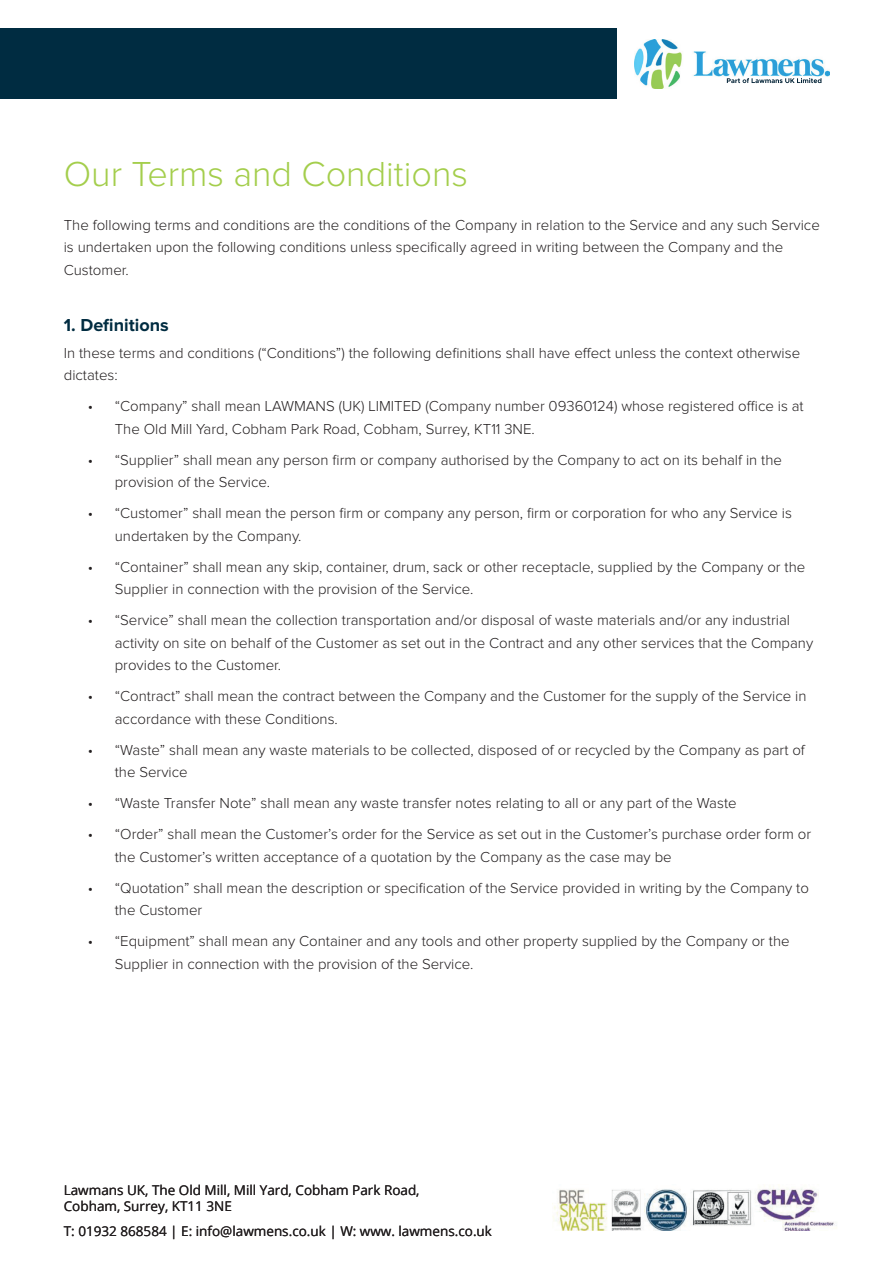
<style>
.page{position:relative;width:893px;height:1263px;background:#fff}
.page>*{position:absolute;margin:0;border:0;box-sizing:border-box;transform-origin:0 0}
.t1{font:300 36px "Proxima Nova";color:#a4ce4c}
.t2{font:700 18px "Proxima Nova";color:#002c41}
.t3{font:300 15px/22.5px "Proxima Nova";color:#231f20}
.t4{font:13.5px/16.2px "Open Sans";color:#231f20}
</style>
<div class="page">
<img style="left:552px;top:1186px;width:285px;height:45px">
<img style="left:634px;top:39px;width:195px;height:49px">
<img style="left:727px;top:78px;width:94px;height:5px">
<div style="left:0;top:29px;width:617px;height:70px;background:#002c41"></div>
<h1 class="t1" style="left:64px;top:157px;width:406px">Our Terms and Conditions</h1>
<p class="t3" style="left:64px;top:214px;width:758px">The following terms and conditions are the conditions of the Company in relation to the Service and any such Service is undertaken upon the following conditions unless specifically agreed in writing between the Company and the<br>Customer.</p>
<p class="t2" style="left:64px;top:317px;width:106px">1. Definitions</p>
<p class="t3" style="left:64px;top:342px;width:738px">In these terms and conditions (“Conditions”) the following definitions shall have effect unless the context otherwise dictates:</p>
<p class="t3" style="left:115px;top:396px;width:690px;text-indent:-27px">• “Company” shall mean LAWMANS (UK) LIMITED (Company number 09360124) whose registered office is at<br>The Old Mill Yard, Cobham Park Road, Cobham, Surrey, KT11 3NE.</p>
<p class="t3" style="left:115px;top:449px;width:669px;text-indent:-27px">• “Supplier” shall mean any person firm or company authorised by the Company to act on its behalf in the provision of the Service.</p>
<p class="t3" style="left:115px;top:503px;width:679px;text-indent:-27px">• “Customer” shall mean the person firm or company any person, firm or corporation for who any Service is undertaken by the Company.</p>
<p class="t3" style="left:115px;top:556px;width:692px;text-indent:-27px">• “Container” shall mean any skip, container, drum, sack or other receptacle, supplied by the Company or the<br>Supplier in connection with the provision of the Service.</p>
<p class="t3" style="left:115px;top:610px;width:700px;text-indent:-27px">• “Service” shall mean the collection transportation and/or disposal of waste materials and/or any industrial activity on site on behalf of the Customer as set out in the Contract and any other services that the Company provides to the Customer.</p>
<p class="t3" style="left:115px;top:686px;width:693px;text-indent:-27px">• “Contract” shall mean the contract between the Company and the Customer for the supply of the Service in accordance with these Conditions.</p>
<p class="t3" style="left:115px;top:739px;width:692px;text-indent:-27px">• “Waste” shall mean any waste materials to be collected, disposed of or recycled by the Company as part of the Service</p>
<p class="t3" style="left:88px;top:793px;width:650px">• “Waste Transfer Note” shall mean any waste transfer notes relating to all or any part of the Waste</p>
<p class="t3" style="left:115px;top:824px;width:698px;text-indent:-27px">• “Order” shall mean the Customer’s order for the Service as set out in the Customer’s purchase order form or the Customer’s written acceptance of a quotation by the Company as the case may be</p>
<p class="t3" style="left:115px;top:877px;width:696px;text-indent:-27px">• “Quotation” shall mean the description or specification of the Service provided in writing by the Company to the Customer</p>
<p class="t3" style="left:115px;top:931px;width:676px;text-indent:-27px">• “Equipment” shall mean any Container and any tools and other property supplied by the Company or the<br>Supplier in connection with the provision of the Service.</p>
<p class="t4" style="left:64px;top:1181px;width:357px">Lawmans UK, The Old Mill, Mill Yard, Cobham Park Road,<br>Cobham, Surrey, KT11 3NE</p>
<p class="t4" style="left:64px;top:1222px;width:430px">T: 01932 868584 | E: info@lawmens.co.uk | W: www. lawmens.co.uk</p>
</div>
